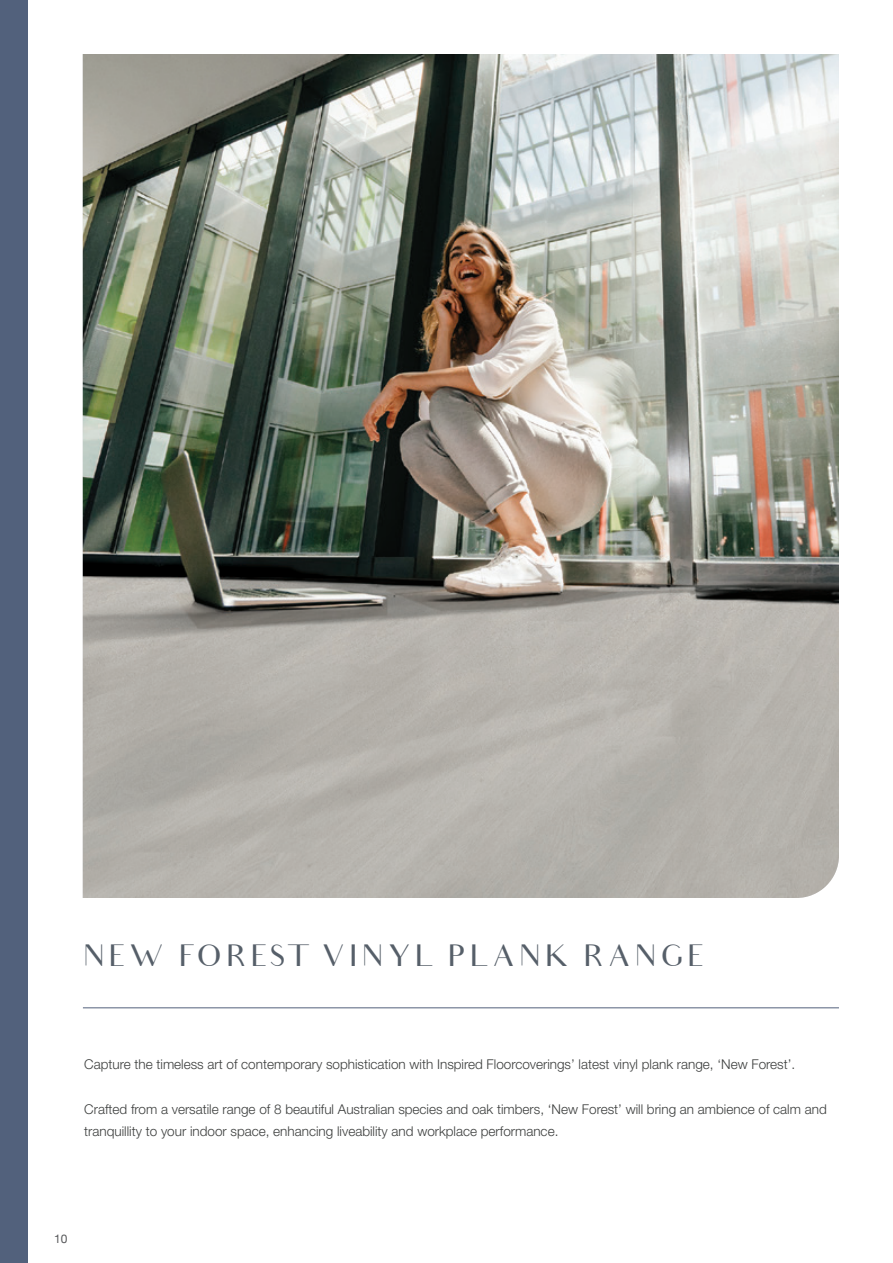
<style>
.page{position:relative;width:893px;height:1263px;background:#fff}
.page>*{position:absolute;margin:0;border:0;box-sizing:border-box;transform-origin:0 0}
.t1{font:30px "Audrey";letter-spacing:.1em;color:#565f69}
.t2{font:300 13.5px/22.5px "Helvetica Neue LT Std";color:#3c3e3d}
.t3{font:12px "Helvetica Neue";color:#57585a}
</style>
<div class="page">
<img style="left:83px;top:54px;width:756px;height:844px">
<div style="left:0;top:0;width:28px;height:1263px;background:#52617c"></div>
<hr style="left:83px;top:1007px;width:756px;height:1px;background:#52617c">
<p class="t1" style="left:83px;top:939px;width:623px">NEW FOREST VINYL PLANK RANGE</p>
<p class="t2" style="left:84px;top:1052px;width:712px">Capture the timeless art of contemporary sophistication with Inspired Floorcoverings’ latest vinyl plank range, ‘New Forest’.</p>
<p class="t2" style="left:84px;top:1097px;width:744px">Crafted from a versatile range of 8 beautiful Australian species and oak timbers, ‘New Forest’ will bring an ambience of calm and tranquillity to your indoor space, enhancing liveability and workplace performance.</p>
<p class="t3" style="left:54px;top:1230px;width:15px">10</p>
</div>
